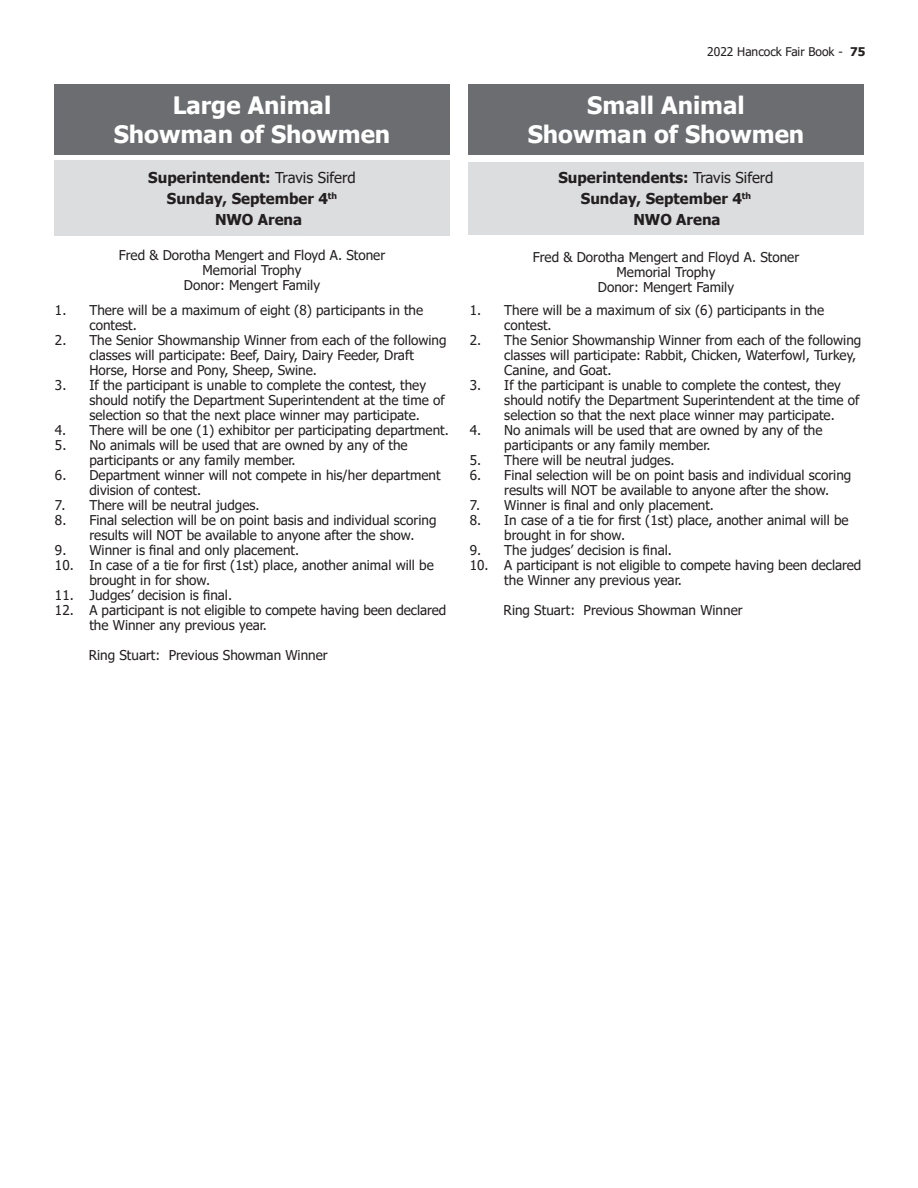
<style>
.page{position:relative;width:918px;height:1188px;background:#fff}
.page>*{position:absolute;margin:0;border:0;box-sizing:border-box;transform-origin:0 0}
.t1{font:700 24px "Tahoma";color:#fff}
.Directors-Divisions{font:700 15px "Tahoma";color:#231f20}
.Paragraph{font:13.5px/15px "Tahoma";color:#231f20}
.t2{font:12px "Tahoma";color:#231f20}
.s1{font-weight:400}
.s2{font-weight:700}
</style>
<div class="page">
<div style="left:54px;top:160px;width:396px;height:76px;background:#dcdddf"></div>
<div style="left:54px;top:84px;width:396px;height:70px;background:#6c6d70"></div>
<div style="left:468px;top:84px;width:396px;height:70px;background:#6c6d70"></div>
<div style="left:468px;top:162px;width:396px;height:73px;background:#dcdddf"></div>
<p class="t1" style="left:173px;top:88px;width:160px">Large Animal</p>
<p class="t1" style="left:114px;top:117px;width:278px">Showman of Showmen</p>
<p class="Directors-Divisions" style="left:148px;top:167px;width:209px">Superintendent: <span class="s1">Travis Siferd</span></p>
<p class="Directors-Divisions" style="left:167px;top:188px;width:172px">Sunday, September 4<sup>th</sup></p>
<p class="Directors-Divisions" style="left:215px;top:209px;width:89px">NWO Arena</p>
<p class="Paragraph" style="left:119px;top:248px;width:268px">Fred &amp; Dorotha Mengert and Floyd A. Stoner</p>
<p class="Paragraph" style="left:203px;top:263px;width:100px">Memorial Trophy</p>
<p class="Paragraph" style="left:184px;top:278px;width:138px">Donor: Mengert Family</p>
<p class="Paragraph" style="left:89px;top:303px;width:335px;text-indent:-35px">1. There will be a maximum of eight (8) participants in the contest.</p>
<p class="Paragraph" style="left:89px;top:333px;width:358px;text-indent:-35px">2. The Senior Showmanship Winner from each of the following classes will participate: Beef, Dairy, Dairy Feeder, Draft<br>Horse, Horse and Pony, Sheep, Swine.</p>
<p class="Paragraph" style="left:89px;top:378px;width:357px;text-indent:-35px">3. If the participant is unable to complete the contest, they should notify the Department Superintendent at the time of selection so that the next place winner may participate.</p>
<p class="Paragraph" style="left:55px;top:423px;width:395px">4. There will be one (1) exhibitor per participating department.</p>
<p class="Paragraph" style="left:89px;top:438px;width:320px;text-indent:-35px">5. No animals will be used that are owned by any of the participants or any family member.</p>
<p class="Paragraph" style="left:89px;top:468px;width:353px;text-indent:-35px">6. Department winner will not compete in his/her department division of contest.</p>
<p class="Paragraph" style="left:55px;top:498px;width:206px">7. There will be neutral judges.</p>
<p class="Paragraph" style="left:89px;top:513px;width:349px;text-indent:-35px">8. Final selection will be on point basis and individual scoring results will NOT be available to anyone after the show.</p>
<p class="Paragraph" style="left:55px;top:543px;width:246px">9. Winner is final and only placement.</p>
<p class="Paragraph" style="left:89px;top:558px;width:346px;text-indent:-35px">10. In case of a tie for first (1st) place, another animal will be brought in for show.</p>
<p class="Paragraph" style="left:55px;top:588px;width:179px">11. Judges’ decision is final.</p>
<p class="Paragraph" style="left:89px;top:603px;width:358px;text-indent:-35px">12. A participant is not eligible to compete having been declared the Winner any previous year.</p>
<p class="Paragraph" style="left:89px;top:648px;width:241px">Ring Stuart: Previous Showman Winner</p>
<p class="t2" style="left:707px;top:44px;width:160px">2022 Hancock Fair Book - <span class="s2">75</span></p>
<p class="t1" style="left:587px;top:88px;width:159px">Small Animal</p>
<p class="t1" style="left:528px;top:117px;width:278px">Showman of Showmen</p>
<p class="Directors-Divisions" style="left:558px;top:167px;width:217px">Superintendents: <span class="s1">Travis Siferd</span></p>
<p class="Directors-Divisions" style="left:581px;top:188px;width:172px">Sunday, September 4<sup>th</sup></p>
<p class="Directors-Divisions" style="left:633px;top:209px;width:89px">NWO Arena</p>
<p class="Paragraph" style="left:533px;top:250px;width:268px">Fred &amp; Dorotha Mengert and Floyd A. Stoner</p>
<p class="Paragraph" style="left:617px;top:265px;width:100px">Memorial Trophy</p>
<p class="Paragraph" style="left:598px;top:280px;width:138px">Donor: Mengert Family</p>
<p class="Paragraph" style="left:470px;top:304px;width:356px">1. There will be a maximum of six (6) participants in the</p>
<p class="Paragraph" style="left:504px;top:319px;width:49px">contest.</p>
<p class="Paragraph" style="left:504px;top:334px;width:358px;text-indent:-35px">2. The Senior Showmanship Winner from each of the following classes will participate: Rabbit, Chicken, Waterfowl, Turkey,<br>Canine, and Goat.</p>
<p class="Paragraph" style="left:504px;top:379px;width:357px;text-indent:-35px">3. If the participant is unable to complete the contest, they should notify the Department Superintendent at the time of selection so that the next place winner may participate.</p>
<p class="Paragraph" style="left:504px;top:424px;width:320px;text-indent:-35px">4. No animals will be used that are owned by any of the participants or any family member.</p>
<p class="Paragraph" style="left:470px;top:454px;width:206px">5. There will be neutral judges.</p>
<p class="Paragraph" style="left:504px;top:469px;width:349px;text-indent:-35px">6. Final selection will be on point basis and individual scoring results will NOT be available to anyone after the show.</p>
<p class="Paragraph" style="left:470px;top:499px;width:246px">7. Winner is final and only placement.</p>
<p class="Paragraph" style="left:504px;top:514px;width:346px;text-indent:-35px">8. In case of a tie for first (1st) place, another animal will be brought in for show.</p>
<p class="Paragraph" style="left:470px;top:544px;width:204px">9. The judges’ decision is final.</p>
<p class="Paragraph" style="left:504px;top:559px;width:358px;text-indent:-35px">10. A participant is not eligible to compete having been declared the Winner any previous year.</p>
<p class="Paragraph" style="left:504px;top:604px;width:241px">Ring Stuart: Previous Showman Winner</p>
</div>
